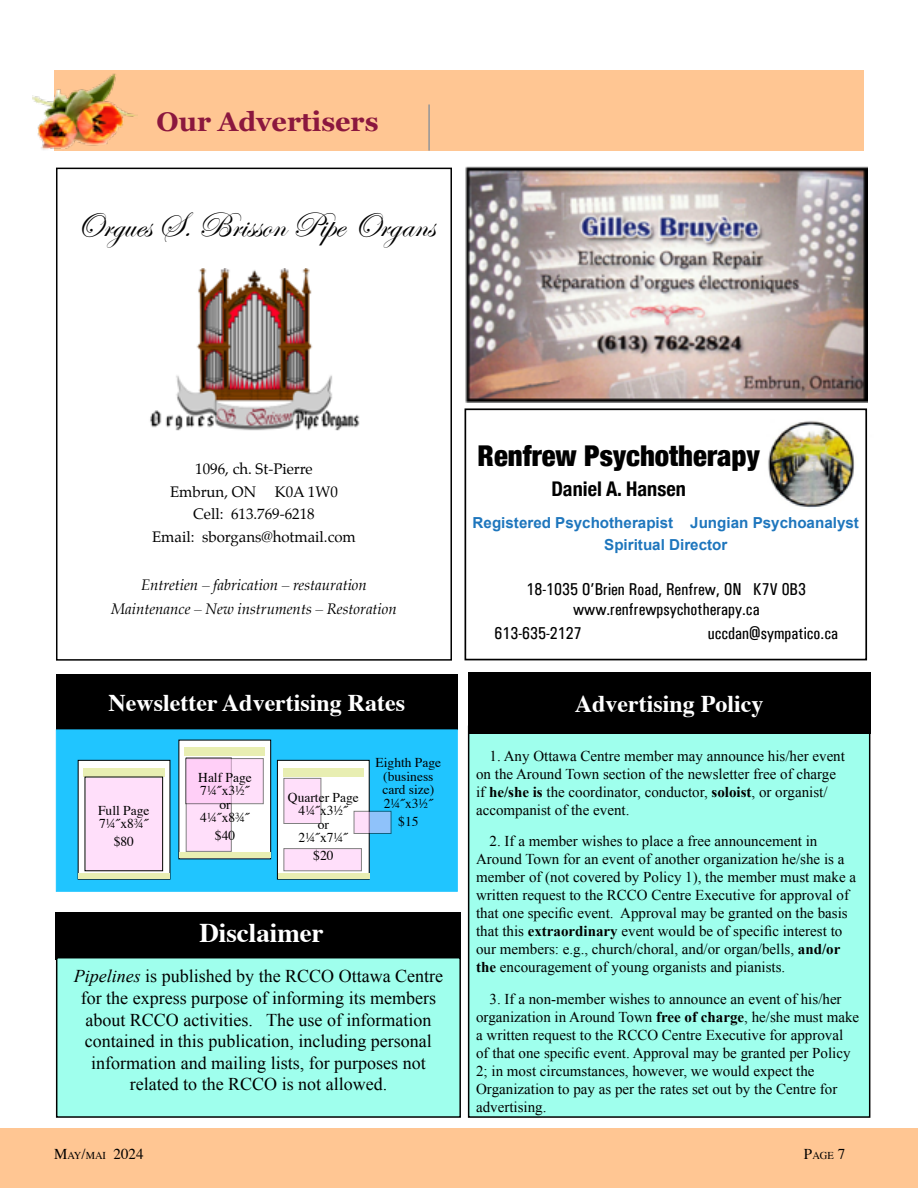
<style>
.page{position:relative;width:918px;height:1188px;background:#fff}
.page>*{position:absolute;margin:0;border:0;box-sizing:border-box;transform-origin:0 0}
.t1{font:36px "Edwardian Script ITC";color:#000}
.t2{font:900 condensed 28.65px "Helvetica Neue";color:#000}
.t3{font:700 27px "Georgia";color:#8b173e}
.t4{font:700 27px "Times";color:#fff}
.t5{font:700 24px "Times";color:#fff}
.t6{font:700 condensed 20.25px "Helvetica Neue";color:#000}
.t7{font:18px/21.6px "Times New Roman";color:#000;text-align:center}
.t8{font:17.25px/20.7px "Utah Condensed";color:#000;text-align:center}
.t9{font:700 15.15px/21.9px "Arial";color:#1e76bd;text-align:center}
.t10{font:15px/18px "Times New Roman";color:#000}
.t11{font:15px/22.5px "Palatino";color:#000}
.t12{font:italic 15px/24px "Palatino";color:#000;text-align:center}
.t13{font:15px "Times";color:#000}
.t14{font:13.5px/13.5px "Times";color:#000;text-align:center}
.t15{font:10.5px "Times";color:#000}
.s1{font-style:italic}
.s2{font-weight:700}
.s3{font-size:10.5px}
.s4{font-size:15px}
</style>
<div class="page">
<div style="left:0;top:1128px;width:918px;height:60px;background:#ffc693"></div>
<div style="left:54px;top:70px;width:810px;height:81px;background:#ffc693"></div>
<hr style="left:428px;top:104px;width:2px;height:47px;background:#939598">
<img style="left:33px;top:73px;width:105px;height:77px">
<div style="left:469px;top:726px;width:401px;height:391px;background:#9fffed"></div>
<div style="left:468px;top:726px;width:402px;height:392px;border:2px solid #000"></div>
<div style="left:468px;top:672px;width:402px;height:62px;background:#000"></div>
<div style="left:56px;top:168px;width:396px;height:493px;border:2px solid #000"></div>
<img style="left:150px;top:269px;width:210px;height:162px">
<img style="left:768px;top:409px;width:100px;height:104px">
<div style="left:465px;top:408px;width:402px;height:252px;border:2px solid #000"></div>
<img style="left:465px;top:166px;width:403px;height:237px">
<div style="left:56px;top:674px;width:401px;height:55px;background:#000"></div>
<div style="left:56px;top:730px;width:402px;height:162px;background:#20c5ff;border:1px solid #20c5ff"></div>
<div style="left:179px;top:740px;width:92px;height:119px;background:#fff;border:1px solid #000"></div>
<div style="left:184px;top:748px;width:81px;height:8px;background:#e8eeb2"></div>
<div style="left:179px;top:853px;width:92px;height:5px;background:#e8eeb2"></div>
<svg style="left:186px;top:757px;width:46px;height:95px;background:#f5d7f0"></svg>
<div style="left:185px;top:758px;width:79px;height:46px;background:linear-gradient(to right,#fec9f5,#fde0f8)"></div>
<svg style="left:78px;top:760px;width:92px;height:120px;background:#d4d7d5"></svg>
<div style="left:84px;top:768px;width:81px;height:8px;background:#e8eeb2"></div>
<div style="left:79px;top:873px;width:91px;height:5px;background:#e8eeb2"></div>
<div style="left:85px;top:777px;width:78px;height:95px;background:#ffdffa"></div>
<div style="left:277px;top:760px;width:93px;height:120px;background:#fff;border:1px solid #000"></div>
<div style="left:283px;top:768px;width:81px;height:8px;background:#e8eeb2"></div>
<div style="left:278px;top:873px;width:92px;height:5px;background:#e8eeb2"></div>
<div style="left:284px;top:778px;width:37px;height:46px;background:#ffdffa"></div>
<div style="left:284px;top:848px;width:78px;height:23px;background:#ffdffa"></div>
<svg style="left:354px;top:811px;width:37px;height:23px"></svg>
<div style="left:56px;top:912px;width:405px;height:47px;background:#000"></div>
<div style="left:57px;top:958px;width:403px;height:159px;background:#9fffed"></div>
<div style="left:56px;top:957px;width:405px;height:161px;border:2px solid #000"></div>
<h3 class="t3" style="left:157px;top:101px;width:223px">Our Advertisers</h3>
<h1 class="t1" style="left:74px;top:205px;width:363px">Orgues S. Brisson Pipe Organs</h1>
<h2 class="t2" style="left:478px;top:432px;width:284px">Renfrew Psychotherapy</h2>
<h3 class="t6" style="left:551px;top:472px;width:136px">Daniel A. Hansen</h3>
<p class="t9" style="left:473px;top:512px;width:388px">Registered Psychotherapist Jungian Psychoanalyst<br>Spiritual Director</p>
<p class="t11" style="left:170px;top:458px;width:144px;text-indent:25px">1096, ch. St-Pierre<br>Embrun, ON</p>
<p class="t11" style="left:275px;top:480px;width:64px">K0A 1W0</p>
<p class="t11" style="left:193px;top:503px;width:123px">Cell: 613.769-6218</p>
<p class="t11" style="left:152px;top:525px;width:205px">Email: sborgans@hotmail.com</p>
<p class="t12" style="left:111px;top:573px;width:287px">Entretien – fabrication – restauration<br>Maintenance – New instruments – Restoration</p>
<p class="t8" style="left:527px;top:579px;width:281px">18-1035 O’Brien Road, Renfrew, ON K7V 0B3 www.renfrewpsychotherapy.ca</p>
<p class="t8" style="left:495px;top:623px;width:89px">613-635-2127</p>
<p class="t8" style="left:708px;top:623px;width:132px">uccdan@sympatico.ca</p>
<h3 class="t5" style="left:108px;top:680px;width:298px">Newsletter Advertising Rates</h3>
<p class="t14" style="left:98px;top:802px;width:53px;text-align:left">Full Page<br>7¼˝x8¾˝</p>
<p class="t14" style="left:114px;top:834px;width:22px">$80</p>
<p class="t14" style="left:198px;top:769px;width:55px">Half Page<br>7¼˝x3½˝ or<br>4¼˝x8¾˝</p>
<p class="t14" style="left:215px;top:828px;width:22px">$40</p>
<p class="t14" style="left:288px;top:789px;width:72px">Quarter Page<br>4¼˝x3½˝<br>or<br>2¼˝x7¼˝</p>
<p class="t14" style="left:313px;top:848px;width:22px">$20</p>
<p class="t14" style="left:376px;top:755px;width:67px">Eighth Page (business card size)<br>2¼˝x3½˝</p>
<p class="t14" style="left:398px;top:813px;width:22px">$15</p>
<h3 class="t4" style="left:199px;top:907px;width:126px">Disclaimer</h3>
<p class="t7" style="left:74px;top:965px;width:371px"><span class="s1">Pipelines</span> is published by the RCCO Ottawa Centre for the express purpose of informing its members about RCCO activities. The use of information contained in this publication, including personal information and mailing lists, for purposes not related to the RCCO is not allowed.</p>
<h3 class="t5" style="left:575px;top:681px;width:190px">Advertising Policy</h3>
<p class="t10" style="left:476px;top:746px;width:370px;text-indent:14px">1. Any Ottawa Centre member may announce his/her event on the Around Town section of the newsletter free of charge if <span class="s2">he/she is</span> the coordinator, conductor, <span class="s2">soloist</span>, or organist/ accompanist of the event.</p>
<p class="t10" style="left:476px;top:832px;width:381px;text-indent:14px">2. If a member wishes to place a free announcement in Around Town for an event of another organization he/she is a member of (not covered by Policy 1), the member must make a written request to the RCCO Centre Executive for approval of that one specific event. Approval may be granted on the basis that this <span class="s2">extraordinary</span> event would be of specific interest to our members: e.g., church/choral, and/or organ/bells, <span class="s2">and/or the</span> encouragement of young organists and pianists.</p>
<p class="t10" style="left:476px;top:989px;width:385px;text-indent:14px">3. If a non-member wishes to announce an event of his/her organization in Around Town <span class="s2">free of charge</span>, he/she must make a written request to the RCCO Centre Executive for approval of that one specific event. Approval may be granted per Policy 2; in most circumstances, however, we would expect the Organization to pay as per the rates set out by the Centre for advertising.</p>
<p class="t13" style="left:54px;top:1140px;width:91px">M<span class="s3">AY</span>/<span class="s3">MAI</span> 2024</p>
<p class="t15" style="left:804px;top:1145px;width:43px"><span class="s4">P</span>AGE <span class="s4">7</span></p>
</div>
